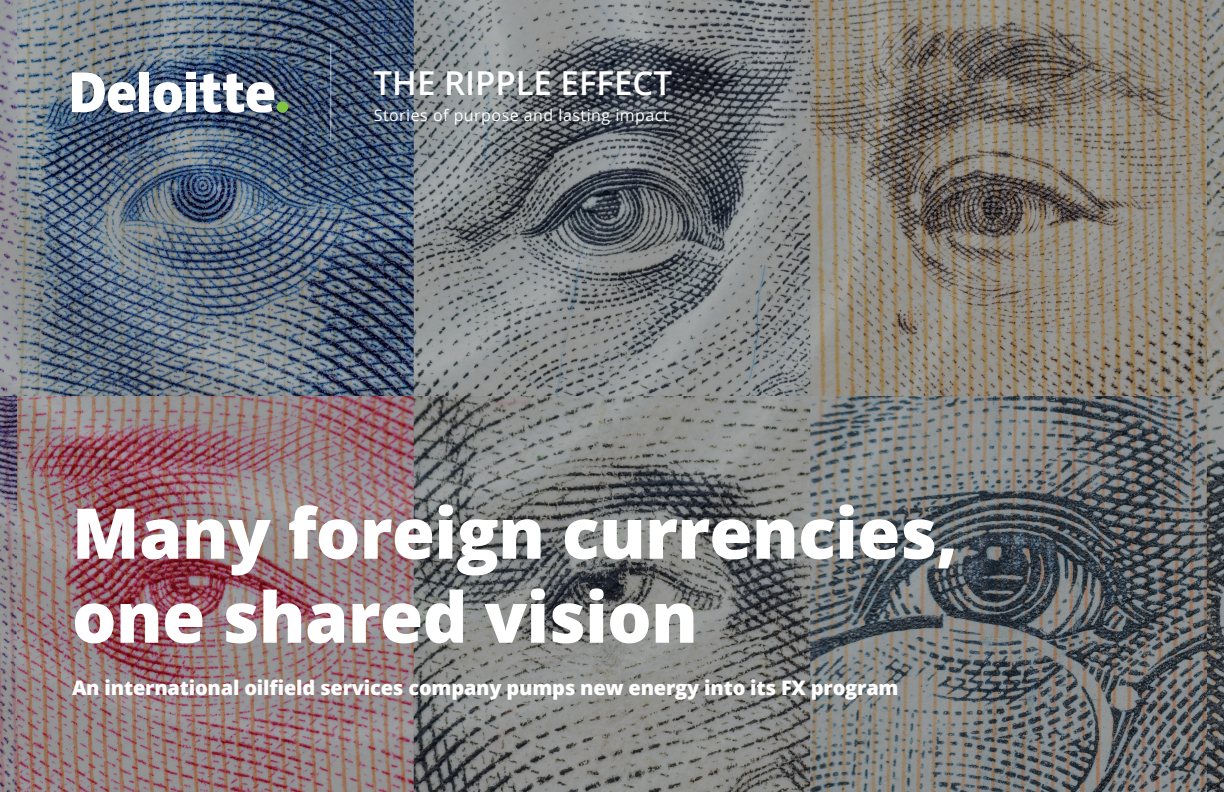
<style>
.page{position:relative;width:1224px;height:792px;background:#fff}
.page>*{position:absolute;margin:0;border:0;box-sizing:border-box;transform-origin:0 0}
.t1{font:800 70px/84px "Open Sans";letter-spacing:-.01em;color:#fff}
.t2{font:600 33px "Open Sans";color:#fff}
.t3{font:800 20px "Open Sans";letter-spacing:-.01em;color:#fff}
.t4{font:16px "Open Sans";letter-spacing:.03em;color:#fff}
</style>
<div class="page">
<img style="left:0;top:0;width:1224px;height:792px">
<div style="left:277px;top:101px;width:11px;height:12px;background:#81c342;border-radius:50%"></div>
<div style="left:140px;top:72px;width:9px;height:40px;background:#fff"></div>
<svg style="left:153px;top:82px;width:29px;height:31px"></svg>
<div style="left:186px;top:83px;width:10px;height:29px;background:#fff"></div>
<div style="left:186px;top:72px;width:10px;height:7px;background:#fff"></div>
<svg style="left:200px;top:73px;width:74px;height:40px"></svg>
<svg style="left:72px;top:73px;width:64px;height:40px"></svg>
<hr style="left:330px;top:44px;width:1px;height:96px;background:#fff">
<p class="t2" style="left:374px;top:61px;width:300px">THE RIPPLE EFFECT</p>
<p class="t4" style="left:374px;top:104px;width:296px">Stories of purpose and lasting impact</p>
<p class="t1" style="left:72px;top:488px;width:887px">Many foreign currencies, one shared vision</p>
<p class="t3" style="left:72px;top:673px;width:828px">An international oilfield services company pumps new energy into its FX program</p>
</div>
